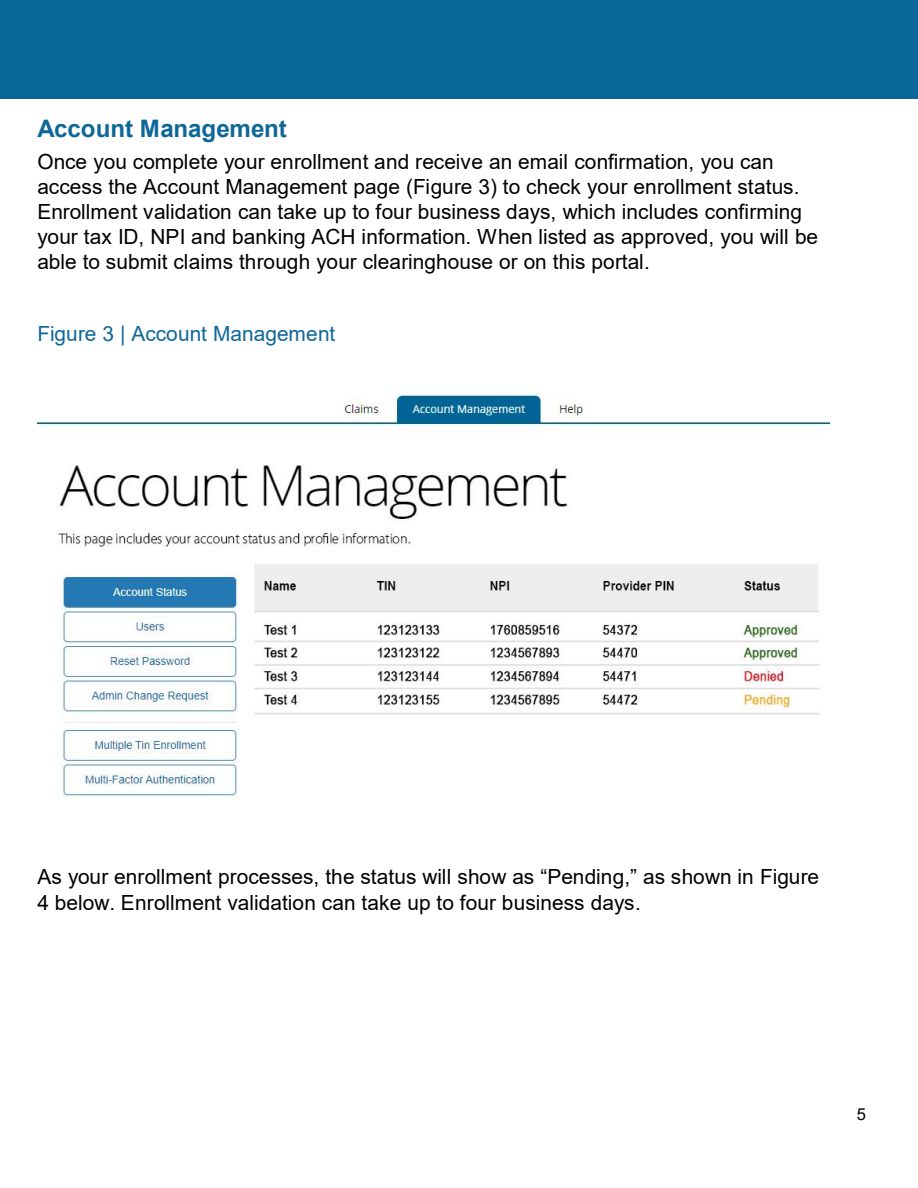
<style>
.page{position:relative;width:918px;height:1188px;background:#fff}
.page>*{position:absolute;margin:0;border:0;box-sizing:border-box;transform-origin:0 0}
.t1{font:700 24.15px "Arial";color:#0e6799}
.t2{font:20.85px/25px "Arial";color:#000}
.t3{font:20.85px "Arial";color:#0e6799}
.t4{font:16.5px "Arial";color:#000}
.s1{font-style:inherit}
</style>
<div class="page">
<div style="left:0;top:0;width:918px;height:99px;background:#086799"></div>
<img style="left:37px;top:393px;width:793px;height:404px">
<h2 class="t1" style="left:37px;top:112px;width:251px">Account Management</h2>
<p class="t2" style="left:37px;top:149px;width:782px">Once you complete your enrollment and receive an email confirmation, you can access the Account Management page (Figure 3) to check your enrollment status.<br>Enrollment validation can take up to four business days, which includes confirming your tax ID, NPI and banking ACH information. When listed as approved, you will be able to submit claims through your clearinghouse or on this portal.</p>
<p class="t3" style="left:37px;top:319px;width:300px">Figure 3 | Account Management</p>
<p class="t2" style="left:37px;top:864px;width:783px">As your enrollment processes, the status will show as <span class="s1">“Pending</span>,<span class="s1">”</span> as shown in Figure<br>4 below. Enrollment validation can take up to four business days.</p>
<p class="t4" style="left:857px;top:1103px;width:11px">5</p>
</div>
